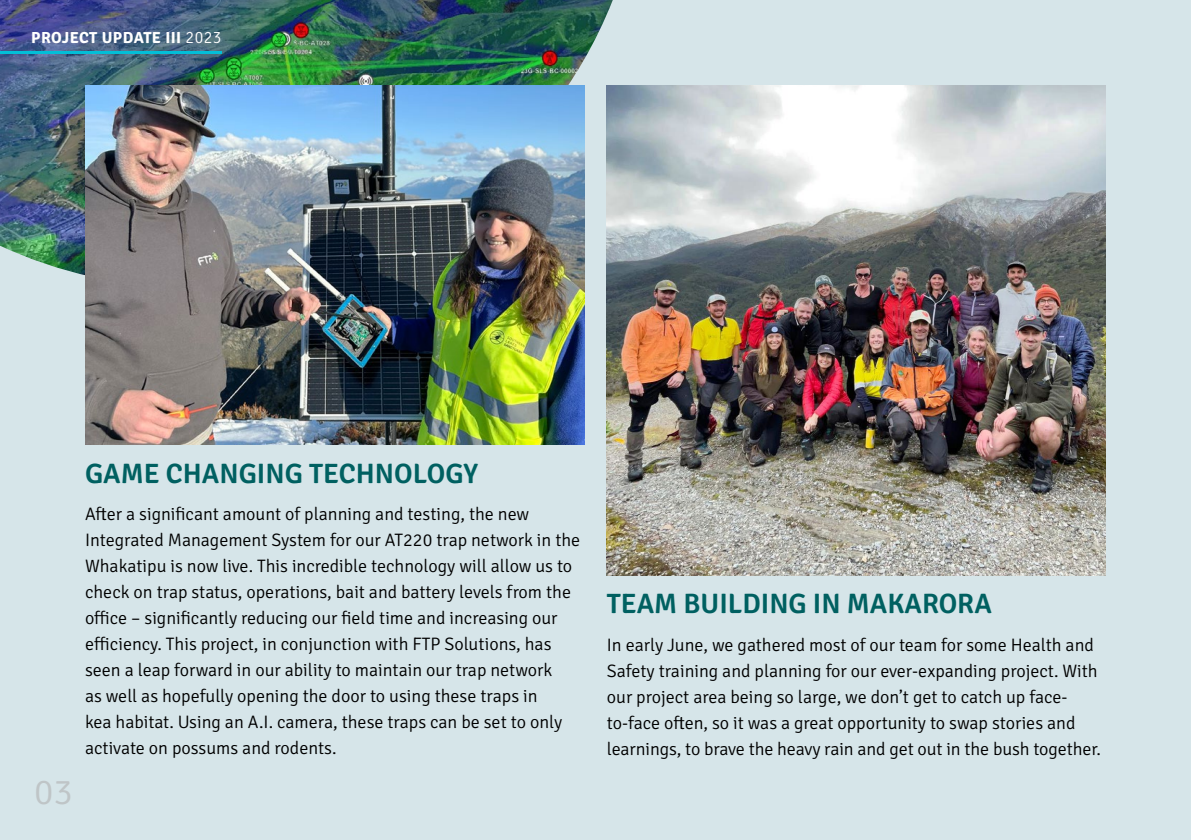
<style>
.page{position:relative;width:1191px;height:840px;background:#fff}
.page>*{position:absolute;margin:0;border:0;box-sizing:border-box;transform-origin:0 0}
.t1{font:300 36px "Signika";color:#bfc5c7}
.t2{font:600 28px "Signika";color:#006061}
.t3{font:300 18px/26px "Signika";color:#000}
.t4{font:700 16px "Signika";letter-spacing:.025em;color:#fff}
.s1{font-weight:300}
</style>
<div class="page">
<div style="left:0;top:0;width:1191px;height:839px;background:#d6e5e9"></div>
<img style="left:607px;top:85px;width:499px;height:490px">
<img style="left:0;top:0;width:613px;height:287px">
<img style="left:85px;top:85px;width:499px;height:359px">
<hr style="left:0;top:51px;width:221px;height:3px;background:#03bed7">
<p class="t4" style="left:31px;top:27px;width:192px">PROJECT UPDATE III <span class="s1">2023</span></p>
<h1 class="t1" style="left:34px;top:765px;width:40px">03</h1>
<h2 class="t2" style="left:85px;top:453px;width:394px">GAME CHANGING TECHNOLOGY</h2>
<p class="t3" style="left:85px;top:499px;width:496px">After a significant amount of planning and testing, the new Integrated Management System for our AT220 trap network in the Whakatipu is now live. This incredible technology will allow us to check on trap status, operations, bait and battery levels from the office – significantly reducing our field time and increasing our efficiency. This project, in conjunction with FTP Solutions, has seen a leap forward in our ability to maintain our trap network<br>as well as hopefully opening the door to using these traps in<br>kea habitat. Using an A.I. camera, these traps can be set to only activate on possums and rodents.</p>
<h2 class="t2" style="left:607px;top:583px;width:386px">TEAM BUILDING IN MAKARORA</h2>
<p class="t3" style="left:607px;top:630px;width:495px">In early June, we gathered most of our team for some Health and Safety training and planning for our ever-expanding project. With our project area being so large, we don’t get to catch up face&shy;to-face often, so it was a great opportunity to swap stories and learnings, to brave the heavy rain and get out in the bush together.</p>
</div>
